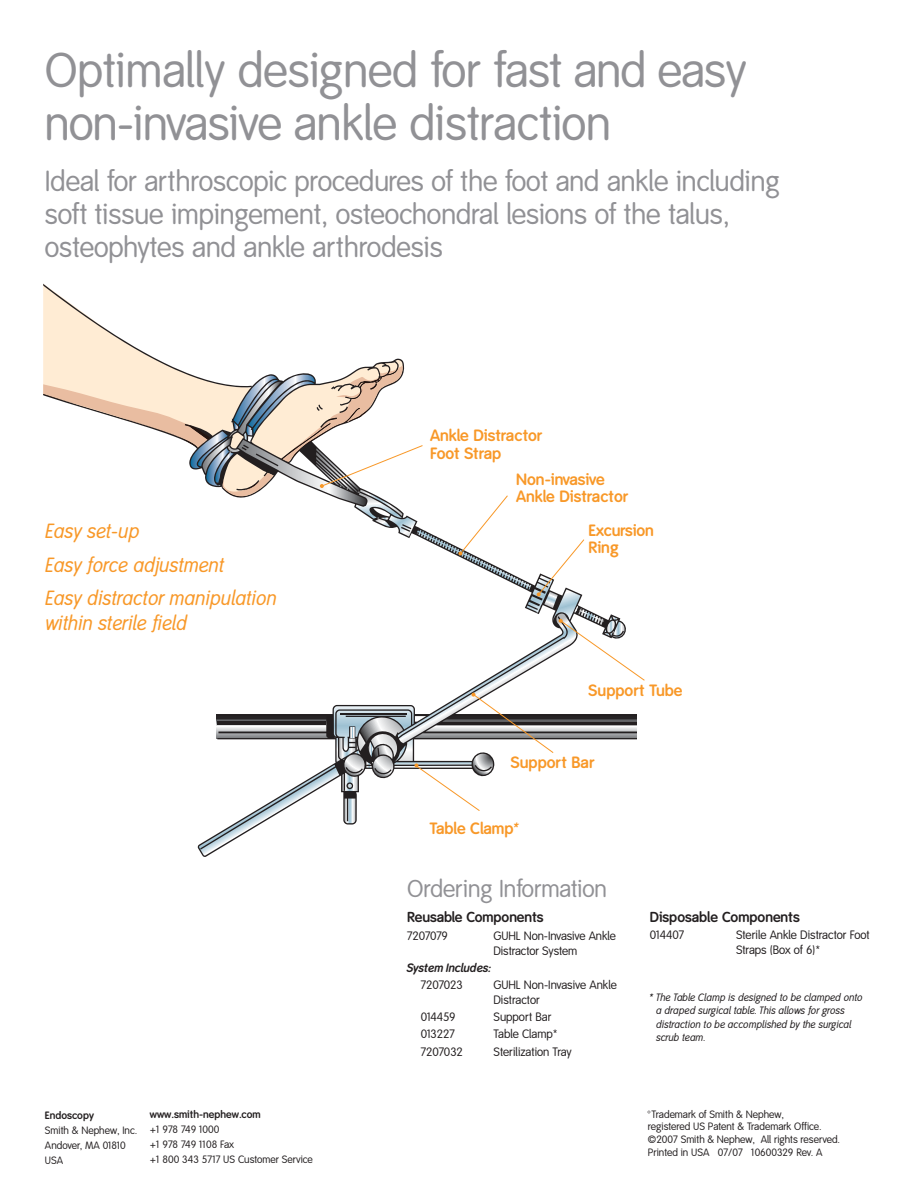
<style>
.page{position:relative;width:918px;height:1188px;background:#fff}
.page>*{position:absolute;margin:0;border:0;box-sizing:border-box;transform-origin:0 0}
.t1{font:48px/53.2px "Smith&Nephew";color:#919195}
.t2{font:28.5px/33px "Smith&Nephew";color:#919195}
.t3{font:24px "Smith&Nephew";color:#919195}
.t4{font:italic 20.25px/33.5px "Smith&Nephew";color:#f89828}
.t5{font:700 16.05px/17.7px "Smith&Nephew";color:#f89828}
.t6{font:700 14.25px "Smith&Nephew";letter-spacing:-.005em;color:#231f20}
.t7{font:12px/15px "Smith&Nephew";color:#231f20}
.t8{font:italic 700 12px "Smith&Nephew";letter-spacing:-.005em;color:#231f20}
.t9{font:10.5px/15px "Smith&Nephew";color:#231f20}
.t10{font:italic 10.5px/13.5px "Smith&Nephew";color:#231f20}
.t11{font:700 10.5px "Smith&Nephew";color:#231f20}
.s1{font-style:italic}
.s2{font-weight:700}
</style>
<div class="page">
<svg style="left:43px;top:283px;width:602px;height:574px"></svg>
<h1 class="t1" style="left:45px;top:48px;width:703px">Optimally designed for fast and easy non-invasive ankle distraction</h1>
<h2 class="t2" style="left:45px;top:167px;width:736px">Ideal for arthroscopic procedures of the foot and ankle including soft tissue impingement, osteochondral lesions of the talus, osteophytes and ankle arthrodesis</h2>
<h3 class="t4" style="left:45px;top:516px;width:233px">Easy set-up<br>Easy force adjustment<br>Easy distractor manipulation</h3>
<h3 class="t4" style="left:45px;top:607px;width:143px">within sterile field</h3>
<p class="t11" style="left:45px;top:1111px;width:50px">Endoscopy</p>
<p class="t9" style="left:45px;top:1124px;width:94px">Smith &amp; Nephew, Inc.<br>Andover, MA 01810<br>USA</p>
<p class="t11" style="left:150px;top:1110px;width:112px">www.smith-nephew.com</p>
<p class="t9" style="left:150px;top:1123px;width:164px">+1 978 749 1000<br>+1 978 749 1108 Fax<br>+1 800 343 5717 US Customer Service</p>
<h3 class="t5" style="left:430px;top:428px;width:113px">Ankle Distractor<br>Foot Strap</h3>
<h3 class="t5" style="left:516px;top:471px;width:113px">Non-invasive<br>Ankle Distractor</h3>
<h3 class="t5" style="left:589px;top:523px;width:67px">Excursion<br>Ring</h3>
<h3 class="t5" style="left:589px;top:683px;width:95px">Support Tube</h3>
<h3 class="t5" style="left:511px;top:755px;width:85px">Support Bar</h3>
<h3 class="t5" style="left:430px;top:821px;width:91px">Table Clamp<span class="s1">*</span></h3>
<h3 class="t3" style="left:407px;top:879px;width:201px">Ordering Information</h3>
<h3 class="t6" style="left:407px;top:911px;width:138px">Reusable Components</h3>
<p class="t7" style="left:407px;top:929px;width:42px">7207079</p>
<p class="t7" style="left:493px;top:929px;width:124px">GUHL Non-Invasive Ankle<br>Distractor System</p>
<p class="t8" style="left:407px;top:961px;width:86px">System Includes:</p>
<p class="t7" style="left:421px;top:978px;width:44px">7207023</p>
<p class="t7" style="left:493px;top:978px;width:125px">GUHL Non-Invasive Ankle<br>Distractor</p>
<p class="t7" style="left:421px;top:1010px;width:36px">014459</p>
<p class="t7" style="left:494px;top:1010px;width:59px">Support Bar</p>
<p class="t7" style="left:421px;top:1028px;width:36px">013227</p>
<p class="t7" style="left:494px;top:1028px;width:65px">Table Clamp*</p>
<p class="t7" style="left:421px;top:1045px;width:44px">7207032</p>
<p class="t7" style="left:494px;top:1045px;width:80px">Sterilization Tray</p>
<h3 class="t6" style="left:650px;top:911px;width:152px">Disposable Components</h3>
<p class="t7" style="left:650px;top:929px;width:36px">014407</p>
<p class="t7" style="left:736px;top:929px;width:135px">Sterile Ankle Distractor Foot<br>Straps (Box of 6)*</p>
<p class="t10" style="left:656px;top:991px;width:208px;text-indent:-6px"><span class="s2">*</span> The Table Clamp is designed to be clamped onto a draped surgical table. This allows for gross distraction to be accomplished by the surgical scrub team.</p>
<p class="t9" style="left:648px;top:1109px;width:194px;line-height:12.6px">™Trademark of Smith &amp; Nephew,<br>registered US Patent &amp; Trademark Office. ©2007 Smith &amp; Nephew, All rights reserved.<br>Printed in USA 07/07 10600329 Rev. A</p>
</div>
